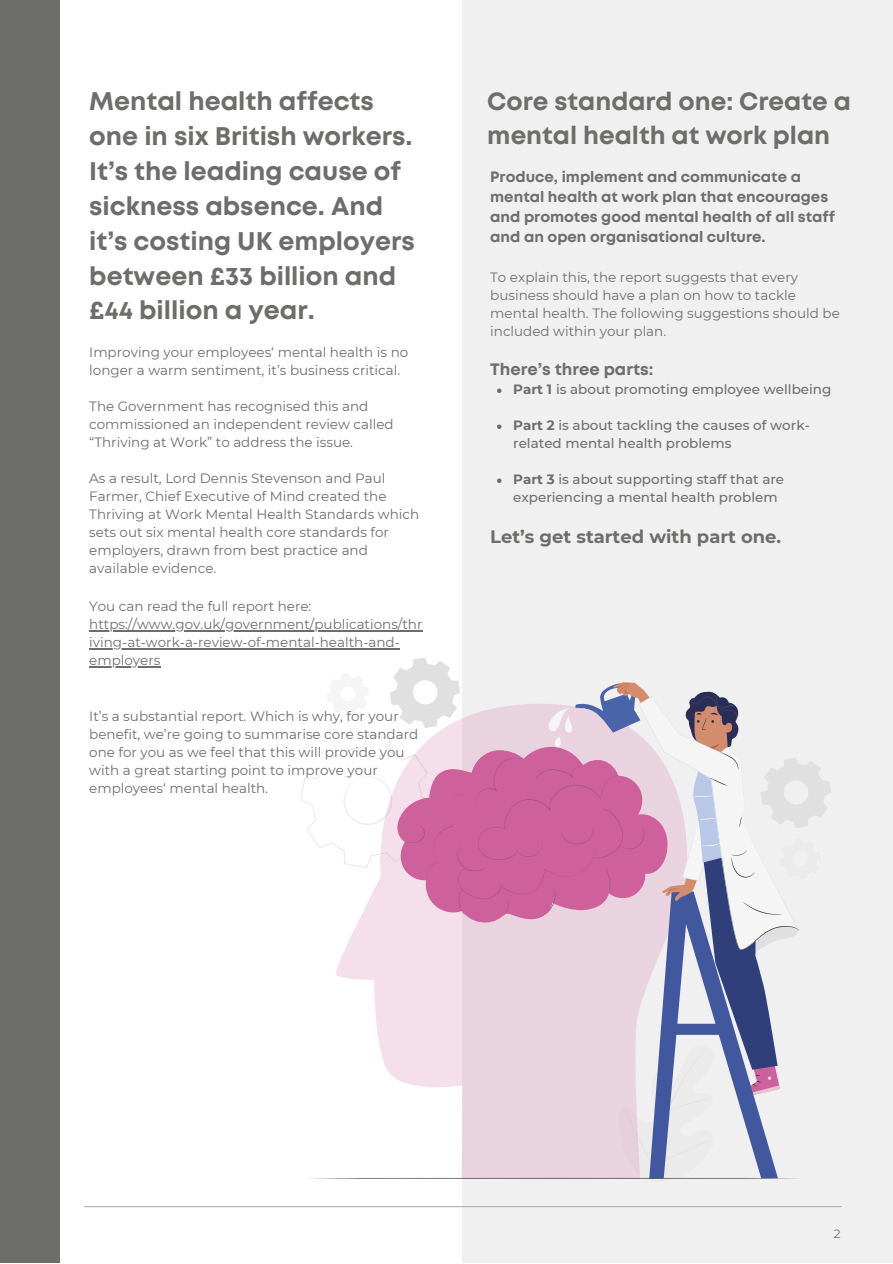
<style>
.page{position:relative;width:893px;height:1264px;background:#fff}
.page>*{position:absolute;margin:0;border:0;box-sizing:border-box;transform-origin:0 0}
.t1{font:700 25.5px/34.8px "Mont";color:#6d6d6b}
.t2{font:700 24.9px/33.8px "Mont";color:#6d6d6b}
.t3{font:700 18px "Montserrat";color:#6d6d6b}
.t4{font:700 16.5px "Mont";color:#6d6d6b}
.t5{font:700 15px/20.2px "Mont";color:#6d6d6b}
.t6{font:13.5px/18px "Montserrat";color:#6d6d6b}
.t7{font:500 13.5px/18px "Montserrat";color:#6d6d6b}
.t8{font:12px "Montserrat";color:#6d6d6b}
.s1{font-weight:700}
</style>
<div class="page">
<div style="left:462px;top:0;width:430px;height:1262px;background:#f0f0f0"></div>
<hr style="left:85px;top:1205px;width:756px;height:2px;background:#b1b0ae">
<div style="left:0;top:0;width:59px;height:1262px;background:#6d6d6b"></div>
<svg style="left:301px;top:657px;width:530px;height:522px"></svg>
<hr style="left:89px;top:630px;width:333px;height:1px;background:#6d6d6b">
<hr style="left:89px;top:648px;width:311px;height:1px;background:#6d6d6b">
<hr style="left:89px;top:666px;width:71px;height:1px;background:#6d6d6b">
<svg style="left:497px;top:388px;width:4px;height:5px"></svg>
<svg style="left:497px;top:424px;width:4px;height:5px"></svg>
<svg style="left:497px;top:478px;width:4px;height:5px"></svg>
<p class="t1" style="left:89px;top:86px;width:327px">Mental health affects one in six British workers.<br>It’s the leading cause of sickness absence. And it’s costing UK employers between £33 billion and £44 billion a year.</p>
<p class="t6" style="left:89px;top:343px;width:320px">Improving your employees‘ mental health is no longer a warm sentiment, it’s business critical.</p>
<p class="t6" style="left:89px;top:397px;width:306px">The Government has recognised this and commissioned an independent review called “Thriving at Work” to address the issue.</p>
<p class="t6" style="left:89px;top:469px;width:331px">As a result, Lord Dennis Stevenson and Paul Farmer, Chief Executive of Mind created the Thriving at Work Mental Health Standards which sets out six mental health core standards for employers, drawn from best practice and available evidence.</p>
<p class="t6" style="left:89px;top:597px;width:335px">You can read the full report here: https://www.gov.uk/government/publications/thr iving-at-work-a-review-of-mental-health-and&shy;employers</p>
<p class="t6" style="left:89px;top:707px;width:330px">It’s a substantial report. Which is why, for your benefit, we’re going to summarise core standard one for you as we feel that this will provide you with a great starting point to improve your employees‘ mental health.</p>
<p class="t2" style="left:487px;top:87px;width:365px">Core standard one: Create a mental health at work plan</p>
<p class="t5" style="left:490px;top:167px;width:346px">Produce, implement and communicate a mental health at work plan that encourages and promotes good mental health of all staff and an open organisational culture.</p>
<p class="t6" style="left:490px;top:268px;width:351px">To explain this, the report suggests that every business should have a plan on how to tackle mental health. The following suggestions should be included within your plan.</p>
<p class="t4" style="left:490px;top:363px;width:165px">There’s three parts:</p>
<p class="t7" style="left:513px;top:380px;width:320px"><span class="s1">Part 1</span> is about promoting employee wellbeing</p>
<p class="t7" style="left:513px;top:416px;width:298px"><span class="s1">Part 2</span> is about tackling the causes of work&shy;related mental health problems</p>
<p class="t7" style="left:513px;top:470px;width:272px"><span class="s1">Part 3</span> is about supporting staff that are experiencing a mental health problem</p>
<p class="t3" style="left:490px;top:525px;width:292px">Let’s get started with part one.</p>
<p class="t8" style="left:833px;top:1226px;width:8px">2</p>
</div>
